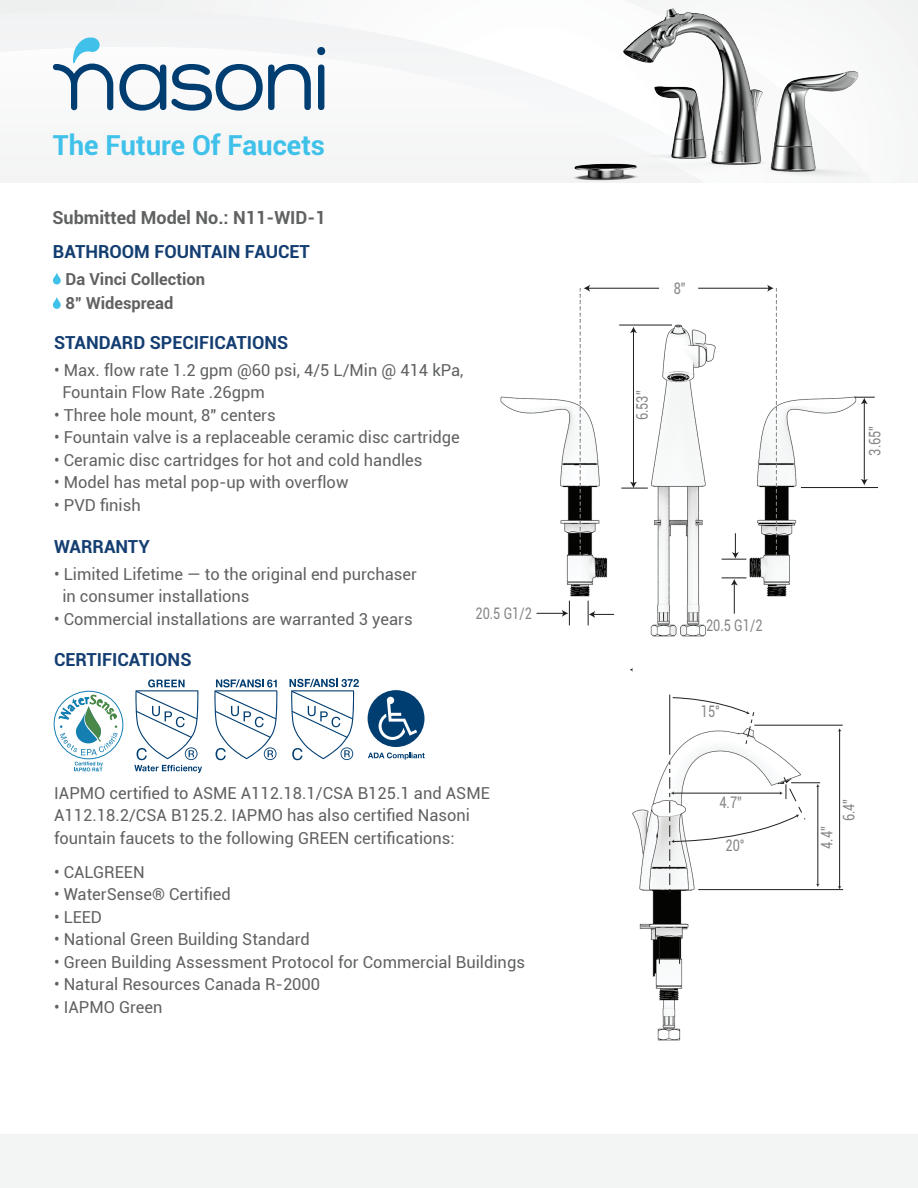
<style>
.page{position:relative;width:918px;height:1188px;background:#fff}
.page>*{position:absolute;margin:0;border:0;box-sizing:border-box;transform-origin:0 0}
.t1{font:700 27.6px "Roboto";color:#3fc1e9}
.t2{font:700 18px "Roboto";color:#143e71}
.t3{font:700 18px "Roboto";color:#606261}
.t4{font:16.5px/22.5px "Roboto";color:#606261}
.t5{font:700 16.5px/24px "Roboto";color:#606261}
.t6{font:15.9px "Roboto";color:#878686;scale:.8 1}
</style>
<div class="page">
<div style="left:0;top:0;width:247px;height:10px;background:#eff0f1"></div>
<div style="left:886px;top:0;width:32px;height:183px;background:#f5f6f6"></div>
<div style="left:0;top:10px;width:546px;height:173px;background:#f5f6f7"></div>
<div style="left:0;top:1134px;width:918px;height:54px;background:#f3f5f5"></div>
<svg style="left:119px;top:64px;width:192px;height:47px"></svg>
<svg style="left:317px;top:47px;width:8px;height:63px"></svg>
<svg style="left:53px;top:36px;width:60px;height:74px"></svg>
<svg style="left:368px;top:690px;width:57px;height:57px"></svg>
<svg style="left:368px;top:753px;width:57px;height:7px"></svg>
<svg style="left:290px;top:679px;width:69px;height:81px"></svg>
<svg style="left:134px;top:679px;width:68px;height:94px"></svg>
<svg style="left:214px;top:679px;width:64px;height:81px"></svg>
<svg style="left:53px;top:690px;width:71px;height:81px"></svg>
<svg style="left:53px;top:273px;width:7px;height:11px"></svg>
<svg style="left:53px;top:297px;width:8px;height:12px"></svg>
<svg style="left:53px;top:298px;width:7px;height:10px"></svg>
<img style="left:546px;top:0;width:340px;height:183px">
<img style="left:500px;top:319px;width:364px;height:318px">
<img style="left:632px;top:724px;width:181px;height:317px">
<hr style="left:633px;top:331px;width:1px;height:153px;background:#211e1e">
<svg style="left:630px;top:327px;width:7px;height:6px"></svg>
<hr style="left:698px;top:288px;width:71px;height:1px;background:#211e1e">
<hr style="left:588px;top:288px;width:71px;height:1px;background:#211e1e">
<hr style="left:864px;top:402px;width:1px;height:79px;background:#211e1e">
<svg style="left:861px;top:479px;width:7px;height:6px"></svg>
<hr style="left:619px;top:325px;width:53px;height:1px;background:#211e1e">
<svg style="left:621px;top:482px;width:27px;height:7px"></svg>
<hr style="left:801px;top:487px;width:77px;height:1px;background:#211e1e">
<svg style="left:854px;top:397px;width:21px;height:7px"></svg>
<svg style="left:722px;top:533px;width:24px;height:27px"></svg>
<hr style="left:734px;top:584px;width:1px;height:30px;background:#211e1e">
<svg style="left:722px;top:578px;width:24px;height:7px"></svg>
<svg style="left:588px;top:601px;width:26px;height:24px"></svg>
<svg style="left:537px;top:601px;width:33px;height:24px"></svg>
<hr style="left:670px;top:695px;width:1px;height:60px;background:#211e1e">
<hr style="left:698px;top:889px;width:145px;height:1px;background:#211e1e">
<hr style="left:754px;top:725px;width:89px;height:1px;background:#211e1e">
<svg style="left:659px;top:939px;width:1px;height:25px"></svg>
<svg style="left:679px;top:939px;width:1px;height:25px"></svg>
<hr style="left:839px;top:731px;width:1px;height:156px;background:#211e1e">
<svg style="left:672px;top:697px;width:82px;height:47px"></svg>
<svg style="left:670px;top:761px;width:150px;height:132px"></svg>
<svg style="left:580px;top:285px;width:10px;height:270px"></svg>
<svg style="left:767px;top:285px;width:10px;height:270px"></svg>
<h1 class="t1" style="left:53px;top:126px;width:274px">The Future Of Faucets</h1>
<p class="t3" style="left:53px;top:205px;width:275px">Submitted Model No.: N11-WID-1</p>
<p class="t2" style="left:53px;top:239px;width:258px">BATHROOM FOUNTAIN FAUCET</p>
<p class="t5" style="left:66px;top:266px;width:141px">Da Vinci Collection<br>8” Widespread</p>
<p class="t2" style="left:54px;top:330px;width:236px">STANDARD SPECIFICATIONS</p>
<p class="t4" style="left:62px;top:358px;width:403px;text-indent:-8px">• Max. flow rate 1.2 gpm @60 psi, 4/5 L/Min @ 414 kPa,<br>Fountain Flow Rate .26gpm</p>
<p class="t4" style="left:54px;top:403px;width:223px">• Three hole mount, 8" centers</p>
<p class="t4" style="left:54px;top:425px;width:407px">• Fountain valve is a replaceable ceramic disc cartridge</p>
<p class="t4" style="left:54px;top:448px;width:370px">• Ceramic disc cartridges for hot and cold handles</p>
<p class="t4" style="left:54px;top:470px;width:296px">• Model has metal pop-up with overflow</p>
<p class="t4" style="left:54px;top:493px;width:88px">• PVD finish</p>
<p class="t2" style="left:54px;top:534px;width:97px">WARRANTY</p>
<p class="t4" style="left:62px;top:562px;width:356px;text-indent:-8px">• Limited Lifetime — to the original end purchaser in consumer installations</p>
<p class="t4" style="left:54px;top:607px;width:360px">• Commercial installations are warranted 3 years</p>
<p class="t2" style="left:54px;top:647px;width:139px">CERTIFICATIONS</p>
<p class="t6" style="left:476px;top:602px;width:72px">20.5 G1/2</p>
<p class="t4" style="left:54px;top:781px;width:437px">IAPMO certified to ASME A112.18.1/CSA B125.1 and ASME<br>A112.18.2/CSA B125.2. IAPMO has also certified Nasoni fountain faucets to the following GREEN certifications:</p>
<p class="t4" style="left:54px;top:860px;width:92px">• CALGREEN</p>
<p class="t4" style="left:54px;top:882px;width:178px">• WaterSense® Certified</p>
<p class="t4" style="left:54px;top:905px;width:50px">• LEED</p>
<p class="t4" style="left:54px;top:927px;width:257px">• National Green Building Standard</p>
<p class="t4" style="left:54px;top:950px;width:473px">• Green Building Assessment Protocol for Commercial Buildings</p>
<p class="t4" style="left:54px;top:972px;width:268px">• Natural Resources Canada R-2000</p>
<p class="t4" style="left:54px;top:995px;width:110px">• IAPMO Green</p>
<p class="t6" style="left:674px;top:277px;width:16px">8”</p>
<p class="t6" style="left:631px;top:420px;width:39px;rotate:-90deg">6.53”</p>
<p class="t6" style="left:864px;top:456px;width:39px;rotate:-90deg">3.65”</p>
<p class="t6" style="left:706px;top:614px;width:72px">20.5 G1/2</p>
<p class="t6" style="left:701px;top:700px;width:25px">15°</p>
<p class="t6" style="left:719px;top:791px;width:30px">4.7”</p>
<p class="t6" style="left:725px;top:834px;width:25px">20°</p>
<p class="t6" style="left:816px;top:849px;width:30px;rotate:-90deg">4.4”</p>
<p class="t6" style="left:838px;top:821px;width:30px;rotate:-90deg">6.4”</p>
</div>
